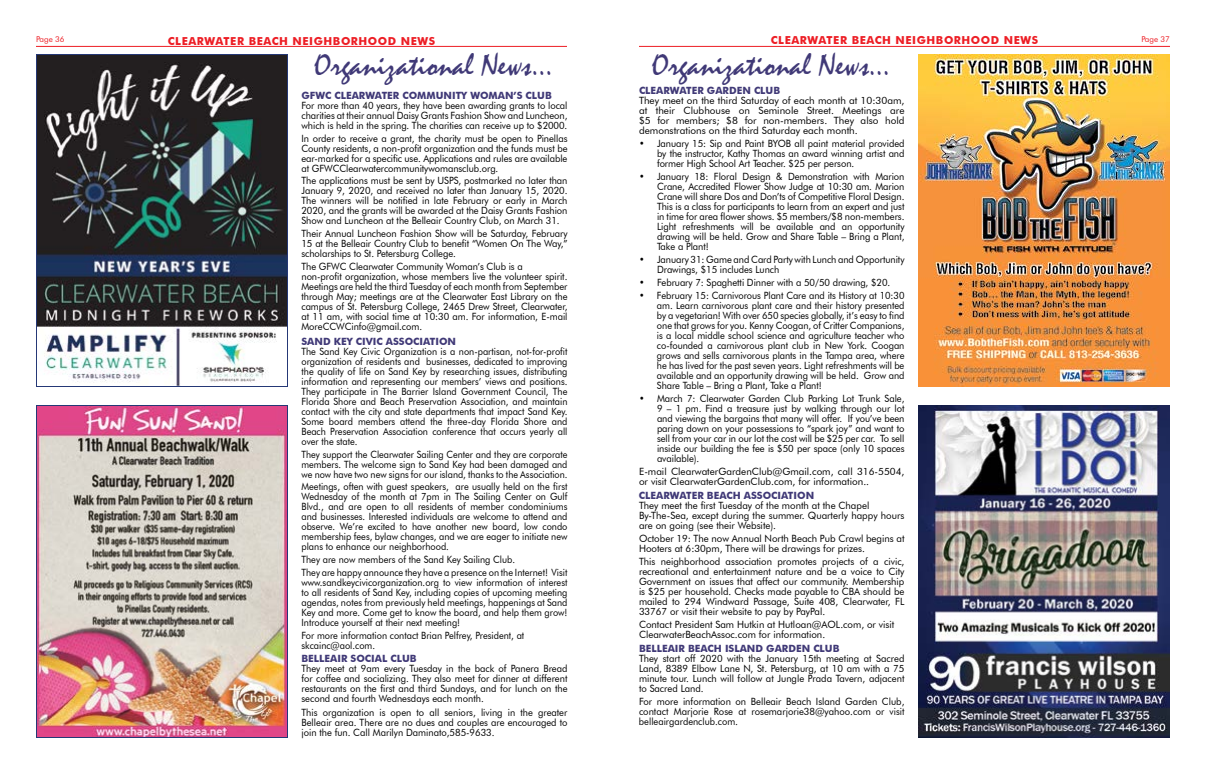
<style>
.page{position:relative;width:1206px;height:774px;background:#fff}
.page>*{position:absolute;margin:0;border:0;box-sizing:border-box;transform-origin:0 0}
.t1{font:32px "Mistral";color:#403977}
.t2{font:700 11px "Futura BT";letter-spacing:.05em;color:#ed1d24}
.t3{font:10px/10px "Futura BT";color:#000;text-align:justify;scale:.94 1}
.t4{font:10px/10px "Futura BT";color:#000;text-align:justify;scale:.92 1}
.t5{font:10px/10px "Futura BT";color:#000}
.t6{font:10px/10px "Futura BT";color:#000;text-align:justify;scale:.93 1}
.t7{font:10px/10px "Futura BT";color:#000;text-align:justify;scale:.96 1}
.t8{font:10px/10px "Futura BT";color:#000;text-align:justify;scale:.95 1}
.t9{font:10px/10px "Futura BT";color:#000;text-align:justify;scale:.91 1}
.t10{font:700 10px "Futura BT";color:#403977}
.t11{font:8px "Futura BT";color:#ed1d24}
</style>
<div class="page">
<hr style="left:36px;top:46px;width:531px;height:1px;background:#ed1d24">
<hr style="left:639px;top:46px;width:531px;height:1px;background:#ed1d24">
<img style="left:38px;top:56px;width:248px;height:329px">
<div style="left:36px;top:54px;width:252px;height:333px;border:1px solid #253876"></div>
<img style="left:38px;top:407px;width:248px;height:329px">
<div style="left:36px;top:405px;width:252px;height:333px;border:1px solid #253876"></div>
<img style="left:918px;top:54px;width:252px;height:333px">
<img style="left:918px;top:405px;width:252px;height:333px">
<p class="t11" style="left:36px;top:34px;width:30px">Page 36</p>
<p class="t2" style="left:168px;top:34px;width:269px">CLEARWATER BEACH NEIGHBORHOOD NEWS</p>
<p class="t2" style="left:771px;top:34px;width:269px">CLEARWATER BEACH NEIGHBORHOOD NEWS</p>
<p class="t11" style="left:1141px;top:34px;width:30px">Page 37</p>
<h1 class="t1" style="left:314px;top:46px;width:240px">Organizational News...</h1>
<p class="t10" style="left:302px;top:89px;width:252px">GFWC CLEARWATER COMMUNITY WOMAN’S CLUB</p>
<p class="t3" style="left:302px;top:100px;width:285px">For more than 40 years, they have been awarding grants to local charities at their annual Daisy Grants Fashion Show and Luncheon, which is held in the spring. The charities can receive up to $2000.</p>
<p class="t3" style="left:302px;top:133px;width:285px">In order to receive a grant, the charity must be open to Pinellas County residents, a non-profit organization and the funds must be ear-marked for a specific use. Applications and rules are available at GFWCClearwatercommunitywomansclub.org.</p>
<p class="t3" style="left:302px;top:176px;width:284px">The applications must be sent by USPS, postmarked no later than January 9, 2020, and received no later than January 15, 2020.<br>The winners will be notified in late February or early in March 2020, and the grants will be awarded at the Daisy Grants Fashion Show and Luncheon at the Belleair Country Club, on March 31.</p>
<p class="t3" style="left:302px;top:229px;width:284px">Their Annual Luncheon Fashion Show will be Saturday, February 15 at the Belleair Country Club to benefit “Women On The Way,” scholarships to St. Petersburg College.</p>
<p class="t3" style="left:302px;top:262px;width:285px;text-align:left">The GFWC Clearwater Community Woman’s Club is a<br>non-profit organization, whose members live the volunteer spirit.<br>Meetings are held the third Tuesday of each month from September through May; meetings are at the Clearwater East Library on the campus of St. Petersburg College, 2465 Drew Street, Clearwater, at 11 am, with social time at 10:30 am. For information, E-mail MoreCCWCinfo@gmail.com.</p>
<p class="t10" style="left:302px;top:335px;width:156px">SAND KEY CIVIC ASSOCIATION</p>
<p class="t4" style="left:302px;top:346px;width:291px">The Sand Key Civic Organization is a non-partisan, not-for-profit organization of residents and businesses, dedicated to improving the quality of life on Sand Key by researching issues, distributing information and representing our members’ views and positions.<br>They participate in The Barrier Island Government Council, The Florida Shore and Beach Preservation Association, and maintain contact with the city and state departments that impact Sand Key.<br>Some board members attend the three-day Florida Shore and Beach Preservation Association conference that occurs yearly all over the state.</p>
<p class="t9" style="left:302px;top:449px;width:294px">They support the Clearwater Sailing Center and they are corporate members. The welcome sign to Sand Key had been damaged and we now have two new signs for our island, thanks to the Association.</p>
<p class="t4" style="left:302px;top:482px;width:291px">Meetings, often with guest speakers, are usually held on the first Wednesday of the month at 7pm in The Sailing Center on Gulf Blvd., and are open to all residents of member condominiums and businesses. Interested individuals are welcome to attend and observe. We’re excited to have another new board, low condo membership fees, bylaw changes, and we are eager to initiate new plans to enhance our neighborhood.</p>
<p class="t4" style="left:302px;top:553px;width:291px;line-height:12.9px">They are now members of the Sand Key Sailing Club.<br>They are happy announce they have a presence on the Internet! Visit</p>
<p class="t4" style="left:302px;top:578px;width:291px">www.sandkeycivicorganization.org to view information of interest to all residents of Sand Key, including copies of upcoming meeting agendas, notes from previously held meetings, happenings at Sand Key and more. Come get to know the board, and help them grow!<br>Introduce yourself at their next meeting!</p>
<p class="t4" style="left:302px;top:630px;width:244px">For more information contact Brian Pelfrey, President, at skcainc@aol.com.</p>
<p class="t10" style="left:302px;top:652px;width:117px">BELLEAIR SOCIAL CLUB</p>
<p class="t3" style="left:302px;top:663px;width:285px">They meet at 9am every Tuesday in the back of Panera Bread for coffee and socializing. They also meet for dinner at different restaurants on the first and third Sundays, and for lunch on the second and fourth Wednesdays each month.</p>
<p class="t3" style="left:302px;top:708px;width:285px">This organization is open to all seniors, living in the greater Belleair area. There are no dues and couples are encouraged to join the fun. Call Marilyn Daminato,585-9633.</p>
<h1 class="t1" style="left:652px;top:45px;width:240px">Organizational News...</h1>
<p class="t10" style="left:639px;top:85px;width:143px">CLEARWATER GARDEN CLUB</p>
<p class="t5" style="left:639px;top:96px;width:267px;text-align:justify">They meet on the third Saturday of each month at 10:30am, at their Clubhouse on Seminole Street. Meetings are $5 for members; $8 for non-members. They also hold demonstrations on the third Saturday each month.</p>
<p class="t3" style="left:657px;top:139px;width:265px;text-indent:-18px">• January 15: Sip and Paint BYOB all paint material provided by the instructor, Kathy Thomas an award winning artist and former High School Art Teacher. $25 per person.</p>
<p class="t3" style="left:657px;top:171px;width:265px;text-indent:-18px">• January 18: Floral Design &amp; Demonstration with Marion Crane, Accredited Flower Show Judge at 10:30 am. Marion Crane will share Dos and Don’ts of Competitive Floral Design.<br>This is a class for participants to learn from an expert and just in time for area flower shows. $5 members/$8 non-members.<br>Light refreshments will be available and an opportunity drawing will be held. Grow and Share Table – Bring a Plant, Take a Plant!</p>
<p class="t3" style="left:657px;top:254px;width:265px;text-indent:-18px">• January 31: Game and Card Party with Lunch and Opportunity<br>Drawings, $15 includes Lunch</p>
<p class="t3" style="left:639px;top:277px;width:269px">• February 7: Spaghetti Dinner with a 50/50 drawing, $20.</p>
<p class="t6" style="left:657px;top:290px;width:268px;text-indent:-18px">• February 15: Carnivorous Plant Care and its History at 10:30 am. Learn carnivorous plant care and their history presented by a vegetarian! With over 650 species globally, it’s easy to find one that grows for you. Kenny Coogan, of Critter Companions, is a local middle school science and agriculture teacher who co-founded a carnivorous plant club in New York. Coogan grows and sells carnivorous plants in the Tampa area, where he has lived for the past seven years. Light refreshments will be available and an opportunity drawing will be held. Grow and Share Table – Bring a Plant, Take a Plant!</p>
<p class="t3" style="left:657px;top:393px;width:265px;text-indent:-18px">• March 7: Clearwater Garden Club Parking Lot Trunk Sale, 9 – 1 pm. Find a treasure just by walking through our lot and viewing the bargains that many will offer. If you’ve been paring down on your possessions to “spark joy” and want to sell from your car in our lot the cost will be $25 per car. To sell inside our building the fee is $50 per space (only 10 spaces available).</p>
<p class="t5" style="left:639px;top:466px;width:267px">E-mail ClearwaterGardenClub@Gmail.com, call 316-5504, or visit ClearwaterGardenClub.com, for information..</p>
<p class="t10" style="left:639px;top:489px;width:177px">CLEARWATER BEACH ASSOCIATION</p>
<p class="t5" style="left:639px;top:500px;width:267px">They meet the first Tuesday of the month at the Chapel<br>By-The-Sea, except during the summer. Quarterly happy hours are on going (see their Website).</p>
<p class="t5" style="left:639px;top:533px;width:267px">October 19: The now Annual North Beach Pub Crawl begins at<br>Hooters at 6:30pm, There will be drawings for prizes.</p>
<p class="t7" style="left:639px;top:556px;width:278px">This neighborhood association promotes projects of a civic, recreational and entertainment nature and be a voice to City Government on issues that affect our community. Membership is $25 per household. Checks made payable to CBA should be mailed to 294 Windward Passage, Suite 408, Clearwater, FL 33767 or visit their website to pay by PayPal.</p>
<p class="t5" style="left:639px;top:619px;width:257px">Contact President Sam Hutkin at Hutloan@AOL.com, or visit<br>ClearwaterBeachAssoc.com for information.</p>
<p class="t10" style="left:639px;top:643px;width:202px">BELLEAIR BEACH ISLAND GARDEN CLUB</p>
<p class="t8" style="left:639px;top:654px;width:281px">They start off 2020 with the January 15th meeting at Sacred Land, 8389 Elbow Lane N, St. Petersburg, at 10 am with a 75 minute tour. Lunch will follow at Jungle Prada Tavern, adjacent to Sacred Land.</p>
<p class="t8" style="left:639px;top:696px;width:281px">For more information on Belleair Beach Island Garden Club, contact Marjorie Rose at rosemarjorie38@yahoo.com or visit belleairgardenclub.com.</p>
</div>
